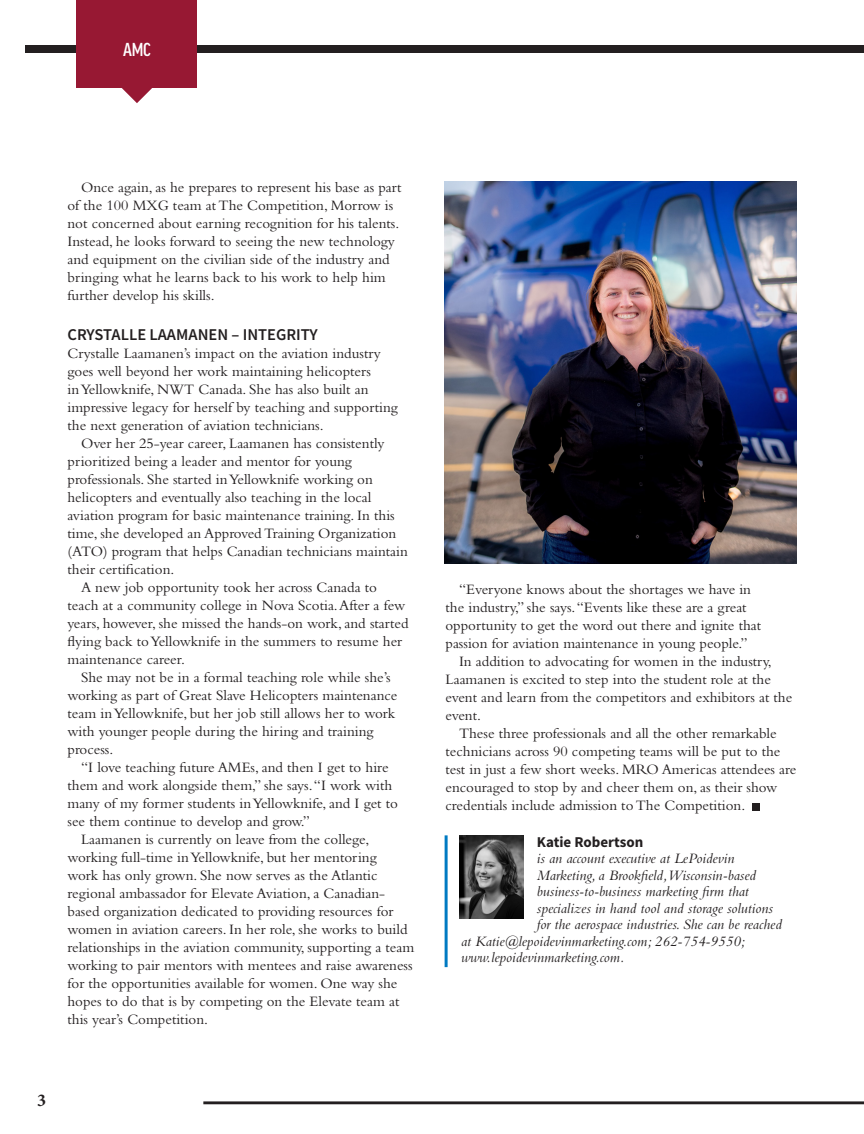
<style>
.page{position:relative;width:864px;height:1134px;background:#fff}
.page>*{position:absolute;margin:0;border:0;box-sizing:border-box;transform-origin:0 0}
.t1{font:500 condensed 20.1px "Good Headline Pro";color:#fff}
.t2{font:700 18px "Minion Pro";color:#231f20}
.Subhead{font:600 16.5px "Source Sans Pro";color:#231f20}
.Body_Copy{font:15px/18px "Bembo Std";color:#231f20}
.BioText{font:italic 15px "Bembo Std";color:#231f20}
.Body_Copy_First_after_Subhead{font:15px/18px "Bembo Std";color:#231f20}
.BioName{font:700 15px "Source Sans Pro";color:#231f20}
</style>
<div class="page">
<div style="left:25px;top:46px;width:839px;height:7px;background:#231f20"></div>
<div style="left:77px;top:0;width:120px;height:88px;background:#971833"></div>
<svg style="left:122px;top:88px;width:30px;height:15px"></svg>
<hr style="left:203px;top:1101px;width:661px;height:3px;background:#231f20">
<div style="left:752px;top:803px;width:7px;height:7px;background:#231f20"></div>
<img style="left:445px;top:181px;width:351px;height:383px">
<hr style="left:445px;top:835px;width:3px;height:132px;background:#007ac2">
<img style="left:460px;top:835px;width:63px;height:84px">
<h1 class="t1" style="left:123px;top:40px;width:29px">AMC</h1>
<p class="Body_Copy" style="left:68px;top:178px;width:336px;text-indent:14px">Once again, as he prepares to represent his base as part of the 100 MXG team at The Competition, Morrow is not concerned about earning recognition for his talents.<br>Instead, he looks forward to seeing the new technology and equipment on the civilian side of the industry and bringing what he learns back to his work to help him further develop his skills.</p>
<p class="Subhead" style="left:68px;top:323px;width:252px">CRYSTALLE LAAMANEN – INTEGRITY</p>
<p class="Body_Copy_First_after_Subhead" style="left:68px;top:344px;width:332px">Crystalle Laamanen’s impact on the aviation industry goes well beyond her work maintaining helicopters<br>in Yellowknife, NWT Canada. She has also built an impressive legacy for herself by teaching and supporting the next generation of aviation technicians.</p>
<p class="Body_Copy" style="left:68px;top:434px;width:342px;text-indent:14px">Over her 25-year career, Laamanen has consistently prioritized being a leader and mentor for young professionals. She started in Yellowknife working on helicopters and eventually also teaching in the local aviation program for basic maintenance training. In this time, she developed an Approved Training Organization (ATO) program that helps Canadian technicians maintain their certification.</p>
<p class="Body_Copy" style="left:68px;top:578px;width:343px;text-indent:14px">A new job opportunity took her across Canada to teach at a community college in Nova Scotia. After a few years, however, she missed the hands-on work, and started flying back to Yellowknife in the summers to resume her maintenance career.</p>
<p class="Body_Copy" style="left:68px;top:668px;width:332px;text-indent:14px">She may not be in a formal teaching role while she’s working as part of Great Slave Helicopters maintenance team in Yellowknife, but her job still allows her to work with younger people during the hiring and training process.</p>
<p class="Body_Copy" style="left:68px;top:758px;width:332px;text-indent:14px">“I love teaching future AMEs, and then I get to hire them and work alongside them,” she says. “I work with many of my former students in Yellowknife, and I get to see them continue to develop and grow.”</p>
<p class="Body_Copy" style="left:68px;top:830px;width:348px;text-indent:14px">Laamanen is currently on leave from the college, working full-time in Yellowknife, but her mentoring<br>work has only grown. She now serves as the Atlantic regional ambassador for Elevate Aviation, a Canadian&shy;based organization dedicated to providing resources for women in aviation careers. In her role, she works to build relationships in the aviation community, supporting a team working to pair mentors with mentees and raise awareness for the opportunities available for women. One way she hopes to do that is by competing on the Elevate team at this year’s Competition.</p>
<p class="t2" style="left:37px;top:1087px;width:10px">3</p>
<p class="Body_Copy" style="left:446px;top:580px;width:317px;text-indent:14px">“Everyone knows about the shortages we have in the industry,” she says. “Events like these are a great opportunity to get the word out there and ignite that passion for aviation maintenance in young people.”</p>
<p class="Body_Copy" style="left:446px;top:652px;width:348px;text-indent:14px">In addition to advocating for women in the industry, Laamanen is excited to step into the student role at the event and learn from the competitors and exhibitors at the event.</p>
<p class="Body_Copy" style="left:446px;top:724px;width:353px;text-indent:14px">These three professionals and all the other remarkable technicians across 90 competing teams will be put to the test in just a few short weeks. MRO Americas attendees are encouraged to stop by and cheer them on, as their show credentials include admission to The Competition.</p>
<p class="BioName" style="left:537px;top:831px;width:108px">Katie Robertson</p>
<p class="BioText" style="left:537px;top:850px;width:199px">is an account executive at LePoidevin</p>
<p class="BioText" style="left:537px;top:866px;width:221px">Marketing, a Brookfield, Wisconsin-based</p>
<p class="BioText" style="left:537px;top:883px;width:213px">business-to-business marketing firm that</p>
<p class="BioText" style="left:537px;top:899px;width:238px">specializes in hand tool and storage solutions</p>
<p class="BioText" style="left:537px;top:916px;width:247px">for the aerospace industries. She can be reached</p>
<p class="BioText" style="left:461px;top:932px;width:286px">at Katie@lepoidevinmarketing.com; 262-754-9550;</p>
<p class="BioText" style="left:461px;top:949px;width:165px">www.lepoidevinmarketing.com.</p>
</div>
